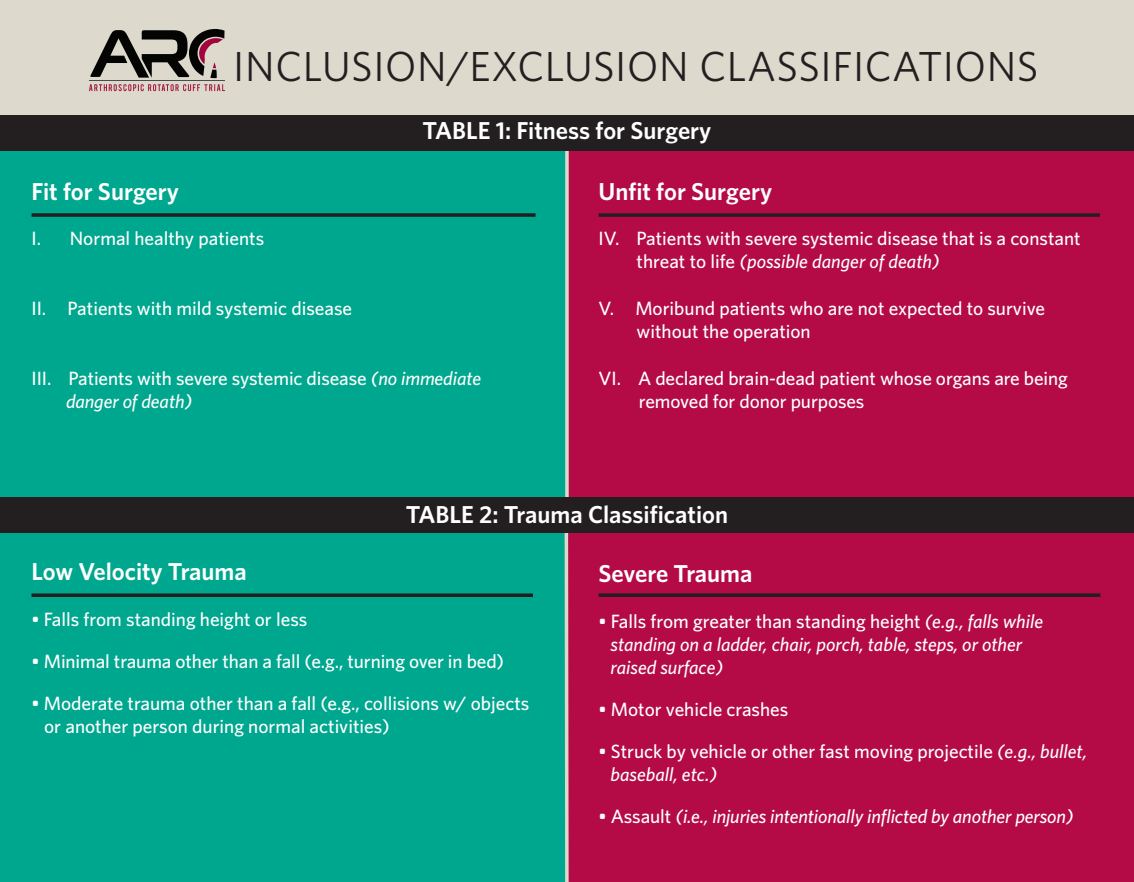
<style>
.page{position:relative;width:1134px;height:882px;background:#fff}
.page>*{position:absolute;margin:0;border:0;box-sizing:border-box;transform-origin:0 0}
.t1{font:42px "Whitney";letter-spacing:.015em;color:#231f20}
.t2{font:600 24.5px "Whitney";color:#fff}
.t3{font:500 19.25px/22.8px "Whitney";color:#fff}
.t4{font:italic 500 19.25px/23.1px "Whitney";letter-spacing:-.005em;color:#fff}
.s1{font-style:italic}
.s2{font-style:normal}
</style>
<div class="page">
<div style="left:0;top:0;width:1134px;height:756px;background:#ded9cd"></div>
<div style="left:0;top:149px;width:567px;height:348px;background:#00a78f"></div>
<div style="left:567px;top:149px;width:567px;height:348px;background:#b40b47"></div>
<div style="left:0;top:472px;width:567px;height:410px;background:#00a78f"></div>
<div style="left:567px;top:472px;width:567px;height:410px;background:#b40b47"></div>
<svg style="left:32px;top:213px;width:504px;height:4px;background:#1e2f2d"></svg>
<svg style="left:599px;top:213px;width:501px;height:4px;background:#341c24"></svg>
<svg style="left:32px;top:593px;width:501px;height:4px;background:#1e2f2d"></svg>
<svg style="left:599px;top:593px;width:501px;height:4px;background:#341c24"></svg>
<svg style="left:564px;top:533px;width:5px;height:349px;background:#b1b6b1"></svg>
<svg style="left:90px;top:29px;width:135px;height:49px"></svg>
<hr style="left:90px;top:80px;width:135px;height:1px;background:#4c4c4c">
<svg style="left:89px;top:84px;width:136px;height:7px"></svg>
<svg style="left:565px;top:150px;width:4px;height:347px"></svg>
<div style="left:0;top:115px;width:1134px;height:35px;background:#231f20"></div>
<div style="left:0;top:497px;width:1134px;height:36px;background:#231f20"></div>
<h1 class="t1" style="left:233px;top:47px;width:807px">INCLUSION/EXCLUSION CLASSIFICATIONS</h1>
<p class="t2" style="left:423px;top:120px;width:290px">TABLE 1: Fitness for Surgery</p>
<p class="t2" style="left:31px;top:180px;width:149px">Fit for Surgery</p>
<p class="t3" style="left:31px;top:228px;width:234px">I. Normal healthy patients</p>
<p class="t3" style="left:31px;top:298px;width:322px">II. Patients with mild systemic disease</p>
<p class="t3" style="left:66px;top:368px;width:417px;text-indent:-35px">III. Patients with severe systemic disease <span class="s1">(no immediate danger of death)</span></p>
<p class="t2" style="left:598px;top:180px;width:175px">Unfit for Surgery</p>
<p class="t3" style="left:637px;top:228px;width:446px;text-indent:-38px">IV. Patients with severe systemic disease that is a constant threat to life <span class="s1">(possible danger of death)</span></p>
<p class="t3" style="left:637px;top:298px;width:410px;text-indent:-38px">V. Moribund patients who are not expected to survive without the operation</p>
<p class="t3" style="left:639px;top:368px;width:430px;text-indent:-40px">VI. A declared brain-dead patient whose organs are being removed for donor purposes</p>
<p class="t2" style="left:406px;top:503px;width:324px">TABLE 2: Trauma Classification</p>
<p class="t2" style="left:31px;top:561px;width:217px">Low Velocity Trauma</p>
<p class="t3" style="left:31px;top:609px;width:277px">• Falls from standing height or less</p>
<p class="t3" style="left:31px;top:651px;width:474px">• Minimal trauma other than a fall (e.g., turning over in bed)</p>
<p class="t3" style="left:44px;top:693px;width:487px;text-indent:-13px">• Moderate trauma other than a fall (e.g., collisions w/ objects or another person during normal activities)</p>
<p class="t2" style="left:598px;top:562px;width:155px">Severe Trauma</p>
<p class="t4" style="left:611px;top:610px;width:434px;text-indent:-12px"><span class="s2">• Falls from greater than standing height</span> (e.g., falls while standing on a ladder, chair, porch, table, steps, or other raised surface)</p>
<p class="t3" style="left:598px;top:699px;width:191px">• Motor vehicle crashes</p>
<p class="t3" style="left:611px;top:741px;width:478px;text-indent:-12px">• Struck by vehicle or other fast moving projectile <span class="s1">(e.g., bullet, baseball, etc.)</span></p>
<p class="t4" style="left:598px;top:806px;width:477px"><span class="s2">• Assault</span> (i.e., injuries intentionally inflicted by another person)</p>
</div>
